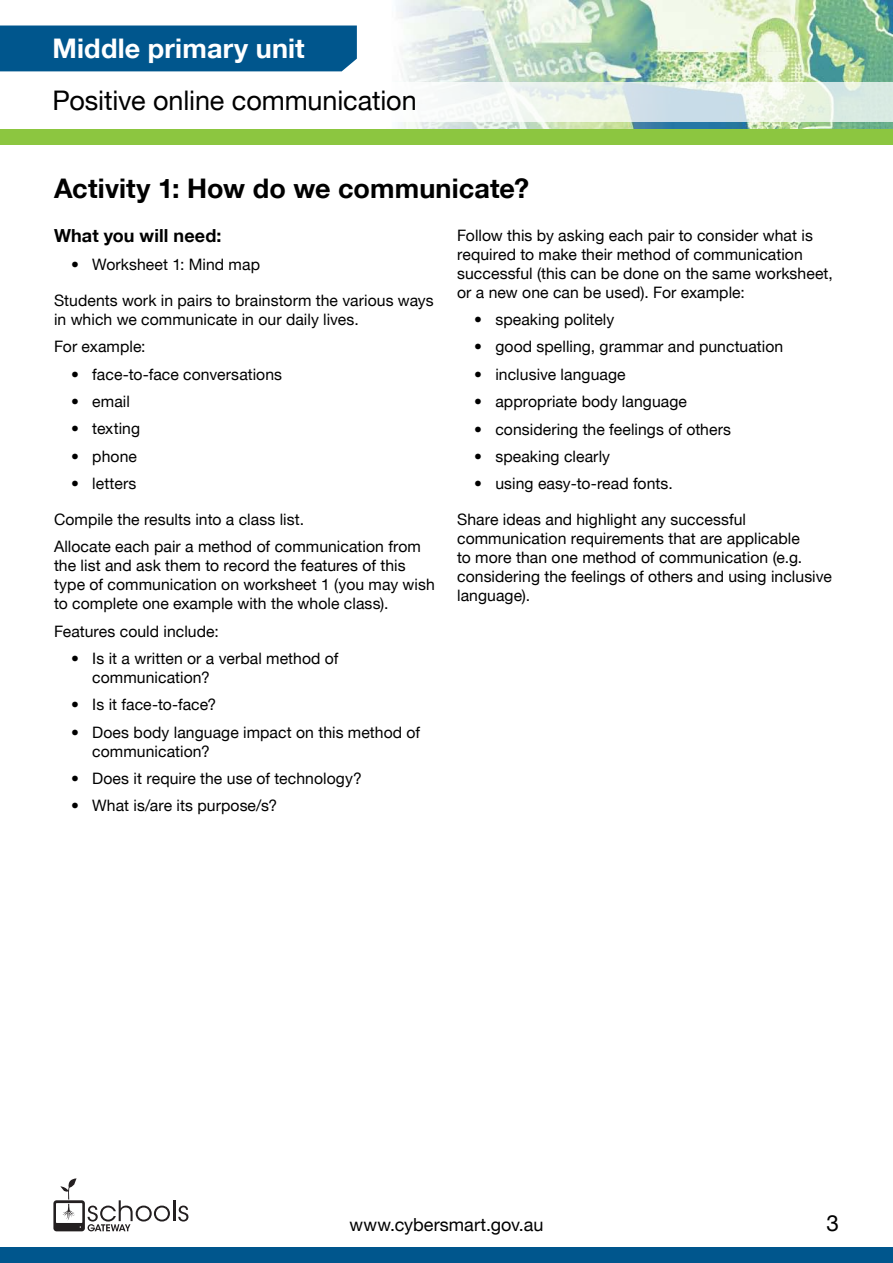
<style>
.page{position:relative;width:893px;height:1263px;background:#fff}
.page>*{position:absolute;margin:0;border:0;box-sizing:border-box;transform-origin:0 0}
.Content_Header{font:700 27px "Helvetica Neue LT";letter-spacing:.005em;color:#000}
.t1{font:27px "Helvetica Neue LT";letter-spacing:-.005em;color:#000}
.t2{font:700 27px "Helvetica Neue LT";letter-spacing:.005em;color:#fff}
.t3{font:22.5px "Helvetica Neue LT";color:#000}
.t4{font:18px "Helvetica Neue LT";color:#000}
.Content_Sub_Heading{font:700 18px "Helvetica Neue LT";letter-spacing:.005em;color:#000}
.Content_Copy{font:15.75px/18.9px "Helvetica Neue LT";letter-spacing:.005em;color:#000}
.Content_Bullet_Point{font:15.75px/18.9px "Helvetica Neue LT";letter-spacing:.005em;color:#000}
</style>
<div class="page">
<img style="left:0;top:0;width:893px;height:129px">
<div style="left:0;top:1248px;width:893px;height:15px;background:#00568d"></div>
<div style="left:0;top:129px;width:893px;height:16px;background:#8cc640"></div>
<svg style="left:0;top:82px;width:893px;height:39px"></svg>
<div style="left:0;top:26px;width:357px;height:45px;background:#00568d"></div>
<svg style="left:53px;top:1178px;width:117px;height:53px"></svg>
<hr style="left:173px;top:1200px;width:2px;height:21px;background:#231f20">
<svg style="left:178px;top:1205px;width:10px;height:16px"></svg>
<h1 class="t2" style="left:53px;top:31px;width:254px">Middle primary unit</h1>
<h1 class="t1" style="left:53px;top:84px;width:366px">Positive online communication</h1>
<h1 class="Content_Header" style="left:54px;top:172px;width:477px">Activity 1: How do we communicate?</h1>
<h2 class="Content_Sub_Heading" style="left:54px;top:225px;width:169px">What you will need:</h2>
<p class="Content_Bullet_Point" style="left:71px;top:255px;width:190px">• Worksheet 1: Mind map</p>
<p class="Content_Copy" style="left:54px;top:291px;width:381px">Students work in pairs to brainstorm the various ways in which we communicate in our daily lives.</p>
<p class="Content_Copy" style="left:54px;top:337px;width:93px">For example:</p>
<p class="Content_Bullet_Point" style="left:71px;top:364px;width:213px">• face-to-face conversations</p>
<p class="Content_Bullet_Point" style="left:71px;top:392px;width:60px">• email</p>
<p class="Content_Bullet_Point" style="left:71px;top:419px;width:71px">• texting</p>
<p class="Content_Bullet_Point" style="left:71px;top:446px;width:67px">• phone</p>
<p class="Content_Bullet_Point" style="left:71px;top:474px;width:67px">• letters</p>
<p class="Content_Copy" style="left:54px;top:510px;width:252px">Compile the results into a class list.</p>
<p class="Content_Copy" style="left:54px;top:537px;width:382px">Allocate each pair a method of communication from the list and ask them to record the features of this type of communication on worksheet 1 (you may wish to complete one example with the whole class).</p>
<p class="Content_Copy" style="left:54px;top:621px;width:166px">Features could include:</p>
<p class="Content_Bullet_Point" style="left:92px;top:649px;width:248px;text-indent:-21px">• Is it a written or a verbal method of communication?</p>
<p class="Content_Bullet_Point" style="left:71px;top:695px;width:147px">• Is it face-to-face?</p>
<p class="Content_Bullet_Point" style="left:92px;top:722px;width:329px;text-indent:-21px">• Does body language impact on this method of communication?</p>
<p class="Content_Bullet_Point" style="left:71px;top:769px;width:292px">• Does it require the use of technology?</p>
<p class="Content_Bullet_Point" style="left:71px;top:796px;width:208px">• What is/are its purpose/s?</p>
<p class="Content_Copy" style="left:457px;top:226px;width:377px">Follow this by asking each pair to consider what is required to make their method of communication successful (this can be done on the same worksheet, or a new one can be used). For example:</p>
<p class="Content_Bullet_Point" style="left:474px;top:310px;width:142px">• speaking politely</p>
<p class="Content_Bullet_Point" style="left:474px;top:337px;width:311px">• good spelling, grammar and punctuation</p>
<p class="Content_Bullet_Point" style="left:474px;top:365px;width:153px">• inclusive language</p>
<p class="Content_Bullet_Point" style="left:474px;top:392px;width:214px">• appropriate body language</p>
<p class="Content_Bullet_Point" style="left:474px;top:419px;width:259px">• considering the feelings of others</p>
<p class="Content_Bullet_Point" style="left:474px;top:447px;width:137px">• speaking clearly</p>
<p class="Content_Bullet_Point" style="left:474px;top:474px;width:200px">• using easy-to-read fonts.</p>
<p class="Content_Copy" style="left:457px;top:510px;width:376px">Share ideas and highlight any successful communication requirements that are applicable<br>to more than one method of communication (e.g. considering the feelings of others and using inclusive language).</p>
<p class="t4" style="left:350px;top:1214px;width:195px">www.cybersmart.gov.au</p>
<h2 class="t3" style="left:826px;top:1209px;width:14px">3</h2>
</div>
